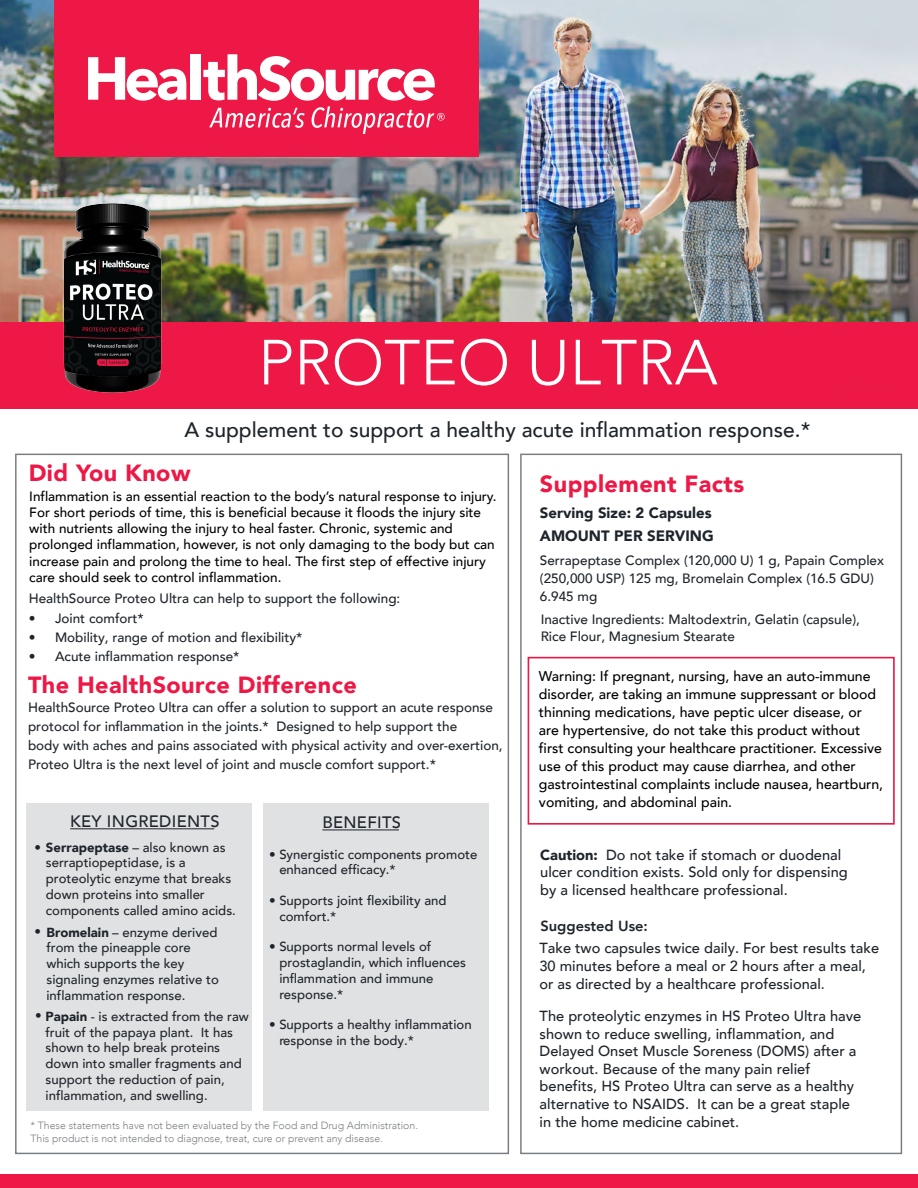
<style>
.page{position:relative;width:918px;height:1188px;background:#fff}
.page>*{position:absolute;margin:0;border:0;box-sizing:border-box;transform-origin:0 0}
.t1{font:300 63px "Avenir";color:#fff}
.t2{font:900 23.4px "Avenir";letter-spacing:.02em;color:#ed1845}
.t3{font:500 21px "Avenir";color:#1e242b}
.t4{font:500 16.5px "Avenir";letter-spacing:.02em;color:#1e242b}
.t5{font:900 15px/22.4px "Avenir";color:#1e242b}
.t6{font:500 14.7px/17.5px "Avenir";color:#1e242b}
.t7{font:800 14.7px "Avenir";color:#1e242b}
.t8{font:500 14.1px/18px "Avenir";color:#000}
.t9{font:500 13.5px/19px "Avenir";color:#1e242b}
.t10{font:500 13.5px/16.2px "Avenir";color:#000}
.t11{font:500 13.2px/15.8px "Avenir";color:#1e242b}
.t12{font:300 13.2px "Avenir";color:#1e242b}
.t13{font:300 10.5px/12.6px "Avenir";color:#797d81}
.s1{font-weight:300}
.s2{font-weight:900}
.s3{font-weight:400}
</style>
<div class="page">
<img style="left:0;top:0;width:918px;height:322px">
<div style="left:54px;top:0;width:425px;height:156px;background:#ed1845"></div>
<div style="left:0;top:322px;width:918px;height:86px;background:#ed1845"></div>
<svg style="left:88px;top:57px;width:98px;height:44px"></svg>
<div style="left:191px;top:54px;width:10px;height:46px;background:#fff"></div>
<svg style="left:203px;top:54px;width:242px;height:80px"></svg>
<div style="left:0;top:1174px;width:918px;height:14px;background:#ed1845"></div>
<div style="left:528px;top:657px;width:367px;height:168px;border:2px solid #ea1a47"></div>
<img style="left:49px;top:202px;width:119px;height:191px">
<div style="left:26px;top:803px;width:225px;height:307px;background:#e0e1e2"></div>
<div style="left:263px;top:803px;width:225px;height:307px;background:#e0e1e2"></div>
<hr style="left:70px;top:828px;width:144px;height:1px;background:#1e242b">
<hr style="left:322px;top:830px;width:77px;height:1px;background:#1e242b">
<h1 class="t1" style="left:258px;top:325px;width:461px">PROTEO ULTRA</h1>
<h3 class="t3" style="left:184px;top:412px;width:627px">A supplement to support a healthy acute inflammation response.*</h3>
<h2 class="t2" style="left:29px;top:453px;width:163px">Did You Know</h2>
<h2 class="t2" style="left:540px;top:463px;width:206px">Supplement Facts</h2>
<p class="t5" style="left:540px;top:501px;width:175px">Serving Size: 2 Capsules<br>AMOUNT PER SERVING</p>
<p class="t9" style="left:540px;top:550px;width:346px;line-height:18px">Serrapeptase Complex (120,000 U) 1 g, Papain Complex (250,000 USP) 125 mg, Bromelain Complex (16.5 GDU)<br>6.945 mg</p>
<p class="t9" style="left:541px;top:611px;width:321px;line-height:16.2px">Inactive Ingredients: Maltodextrin, Gelatin (capsule),<br>Rice Flour, Magnesium Stearate</p>
<p class="t10" style="left:29px;top:487px;width:469px">Inflammation is an essential reaction to the body’s natural response to injury.<br>For short periods of time, this is beneficial because it floods the injury site with nutrients allowing the injury to heal faster. Chronic, systemic and prolonged inflammation, however, is not only damaging to the body but can increase pain and prolong the time to heal. The first step of effective injury care should seek to control inflammation.</p>
<p class="t9" style="left:29px;top:588px;width:373px">HealthSource Proteo Ultra can help to support the following:</p>
<p class="t9" style="left:29px;top:608px;width:117px">• Joint comfort*</p>
<p class="t9" style="left:29px;top:627px;width:275px">• Mobility, range of motion and flexibility*</p>
<p class="t9" style="left:29px;top:646px;width:212px">• Acute inflammation response*</p>
<h2 class="t2" style="left:28px;top:665px;width:330px">The HealthSource Difference</h2>
<p class="t9" style="left:28px;top:697px;width:476px">HealthSource Proteo Ultra can offer a solution to support an acute response protocol for inflammation in the joints.* Designed to help support the<br>body with aches and pains associated with physical activity and over-exertion, Proteo Ultra is the next level of joint and muscle comfort support.*</p>
<p class="t8" style="left:539px;top:666px;width:346px">Warning: If pregnant, nursing, have an auto-immune disorder, are taking an immune suppressant or blood thinning medications, have peptic ulcer disease, or are hypertensive, do not take this product without first consulting your healthcare practitioner. Excessive use of this product may cause diarrhea, and other gastrointestinal complaints include nausea, heartburn, vomiting, and abdominal pain.</p>
<p class="t4" style="left:70px;top:807px;width:151px">KEY INGREDIENTS</p>
<p class="t11" style="left:46px;top:838px;width:191px;text-indent:-12px"><span class="s1">•</span> <span class="s2">Serrapeptase</span> – also known as serraptiopeptidase, is a proteolytic enzyme that breaks down proteins into smaller components called amino acids.</p>
<p class="t11" style="left:34px;top:923px;width:184px"><span class="s1">•</span> <span class="s2">Bromelain</span> – enzyme derived</p>
<p class="t11" style="left:47px;top:939px;width:174px">from the pineapple core which supports the key signaling enzymes relative to inflammation response.</p>
<p class="t11" style="left:46px;top:1008px;width:205px;text-indent:-10px"><span class="s1">•</span> <span class="s2">Papain</span> - is extracted from the raw fruit of the papaya plant. It has shown to help break proteins down into smaller fragments and support the reduction of pain, inflammation, and swelling.</p>
<p class="t4" style="left:322px;top:808px;width:80px">BENEFITS</p>
<p class="t11" style="left:279px;top:845px;width:200px;text-indent:-10px"><span class="s1">•</span> Synergistic components promote enhanced efficacy.*</p>
<p class="t11" style="left:279px;top:892px;width:169px;text-indent:-10px"><span class="s1">•</span> Supports joint flexibility and comfort.*</p>
<p class="t11" style="left:279px;top:938px;width:188px;text-indent:-10px"><span class="s1">•</span> Supports normal levels of prostaglandin, which influences inflammation and immune response.*</p>
<p class="t11" style="left:279px;top:1016px;width:194px;text-indent:-10px"><span class="s1">•</span> Supports a healthy inflammation response in the body.*</p>
<p class="t12" style="left:436px;top:846px;width:40px">omote</p>
<p class="t13" style="left:31px;top:1119px;width:389px">* These statements have not been evaluated by the Food and Drug Administration.<br>This product is not intended to diagnose, treat, cure or prevent any disease.</p>
<p class="t6" style="left:540px;top:845px;width:309px"><span class="s2">Caution:</span> Do not take if stomach or duodenal ulcer condition exists. Sold only for dispensing by a licensed healthcare professional.</p>
<p class="t7" style="left:540px;top:915px;width:109px">Suggested Use:</p>
<p class="t6" style="left:539px;top:939px;width:341px">Take two capsules twice daily. For best results take<br>30 minutes before a meal or 2 hours after a meal, or as directed by a healthcare professional<span class="s3">.</span></p>
<p class="t6" style="left:540px;top:1007px;width:323px">The proteolytic enzymes in HS Proteo Ultra have shown to reduce swelling, inflammation, and Delayed Onset Muscle Soreness (DOMS) after a workout. Because of the many pain relief benefits, HS Proteo Ultra can serve as a healthy alternative to NSAIDS. It can be a great staple in the home medicine cabinet.</p>
</div>
